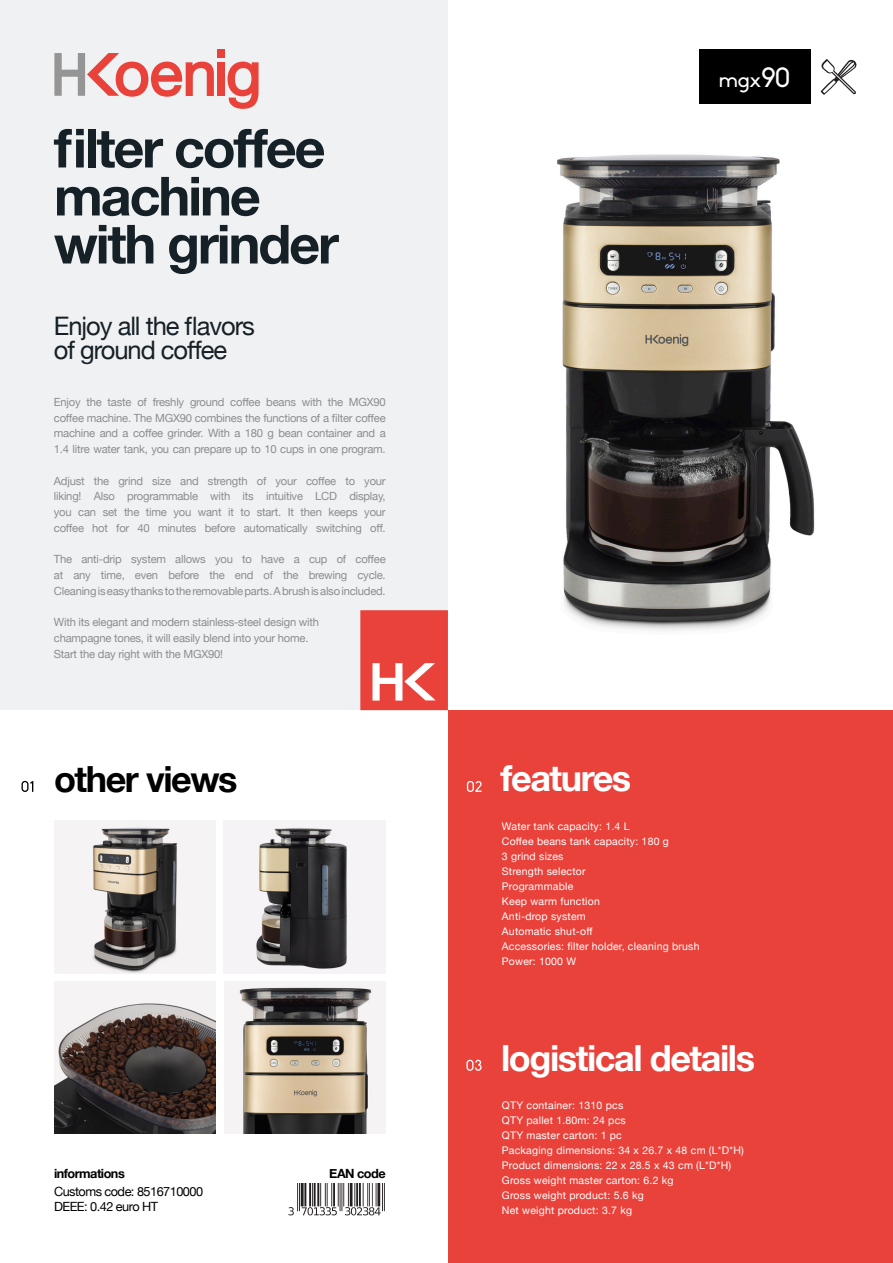
<style>
.page{position:relative;width:893px;height:1263px;background:#fff}
.page>*{position:absolute;margin:0;border:0;box-sizing:border-box;transform-origin:0 0}
.t1{font:700 54px/48px "Helvetica Neue";letter-spacing:-.04em;color:#162027}
.t2{font:700 36px "Helvetica Neue";letter-spacing:-.04em;color:#fff}
.t3{font:700 36px "Helvetica Neue";letter-spacing:-.04em;color:#000}
.t4{font:25.5px/24px "Helvetica Neue";letter-spacing:-.04em;color:#162027}
.t5{font:21px "Biko";color:#fff}
.t6{font:12.75px/18px "Helvetica Neue";letter-spacing:-.04em;color:#000}
.t7{font:700 12.75px "Helvetica Neue";letter-spacing:-.04em;color:#000}
.t8{font:11.25px/15.8px "Helvetica Neue";letter-spacing:-.02em;color:#8b8d8f;text-align:justify}
.t9{font:10.5px/15px "Helvetica Neue";letter-spacing:.02em;color:#fff}
.s1{font-weight:700}
.s2{font-size:27px}
</style>
<div class="page">
<div style="left:0;top:0;width:448px;height:710px;background:#f0f1f2"></div>
<div style="left:448px;top:710px;width:445px;height:553px;background:#e8423b"></div>
<svg style="left:360px;top:610px;width:88px;height:100px;background:#ea5953"></svg>
<div style="left:218px;top:49px;width:7px;height:8px;background:#e8423b"></div>
<div style="left:218px;top:62px;width:7px;height:34px;background:#e8423b"></div>
<svg style="left:54px;top:53px;width:160px;height:44px"></svg>
<svg style="left:227px;top:62px;width:32px;height:47px"></svg>
<svg style="left:21px;top:781px;width:12px;height:11px"></svg>
<svg style="left:466px;top:1060px;width:16px;height:11px"></svg>
<div style="left:699px;top:50px;width:112px;height:54px;background:#000"></div>
<svg style="left:467px;top:781px;width:15px;height:11px"></svg>
<img style="left:288px;top:1184px;width:97px;height:31px">
<img style="left:224px;top:821px;width:162px;height:152px">
<img style="left:224px;top:982px;width:162px;height:152px">
<img style="left:54px;top:982px;width:162px;height:152px">
<img style="left:54px;top:821px;width:162px;height:152px">
<svg style="left:821px;top:59px;width:35px;height:36px"></svg>
<img style="left:557px;top:154px;width:258px;height:477px">
<p class="t1" style="left:54px;top:126px;width:287px">filter coffee machine with grinder</p>
<p class="t4" style="left:54px;top:316px;width:203px">Enjoy all the flavors of ground coffee</p>
<p class="t8" style="left:54px;top:395px;width:333px">Enjoy the taste of freshly ground coffee beans with the MGX90 coffee machine. The MGX90 combines the functions of a filter coffee machine and a coffee grinder. With a 180 g bean container and a 1.4 litre water tank, you can prepare up to 10 cups in one program.</p>
<p class="t8" style="left:54px;top:473px;width:333px">Adjust the grind size and strength of your coffee to your liking! Also programmable with its intuitive LCD display, you can set the time you want it to start. It then keeps your coffee hot for 40 minutes before automatically switching off.</p>
<p class="t8" style="left:54px;top:552px;width:333px">The anti-drip system allows you to have a cup of coffee at any time, even before the end of the brewing cycle.<br>Cleaning is easy thanks to the removable parts. A brush is also included.</p>
<p class="t8" style="left:54px;top:615px;width:267px;text-align:left">With its elegant and modern stainless-steel design with champagne tones, it will easily blend into your home.<br>Start the day right with the MGX90!</p>
<p class="t3" style="left:54px;top:750px;width:185px">other views</p>
<p class="t6" style="left:54px;top:1165px;width:151px"><span class="s1">informations<br></span>Customs code: 8516710000</p>
<p class="t6" style="left:54px;top:1198px;width:106px">DEEE: 0.42 euro HT</p>
<p class="t7" style="left:329px;top:1163px;width:58px">EAN code</p>
<p class="t5" style="left:719px;top:68px;width:73px">mgx<span class="s2">90</span></p>
<p class="t2" style="left:501px;top:750px;width:132px">features</p>
<p class="t9" style="left:502px;top:819px;width:199px">Water tank capacity: 1.4 L<br>Coffee beans tank capacity: 180 g<br>3 grind sizes<br>Strength selector<br>Programmable<br>Keep warm function<br>Anti-drop system<br>Automatic shut-off<br>Accessories: filter holder, cleaning brush<br>Power: 1000 W</p>
<p class="t2" style="left:501px;top:1030px;width:255px">logistical details</p>
<p class="t9" style="left:502px;top:1098px;width:243px">QTY container: 1310 pcs<br>QTY pallet 1.80m: 24 pcs<br>QTY master carton: 1 pc<br>Packaging dimensions: 34 x 26.7 x 48 cm (L*D*H)<br>Product dimensions: 22 x 28.5 x 43 cm (L*D*H)<br>Gross weight master carton: 6.2 kg<br>Gross weight product: 5.6 kg<br>Net weight product: 3.7 kg</p>
</div>
